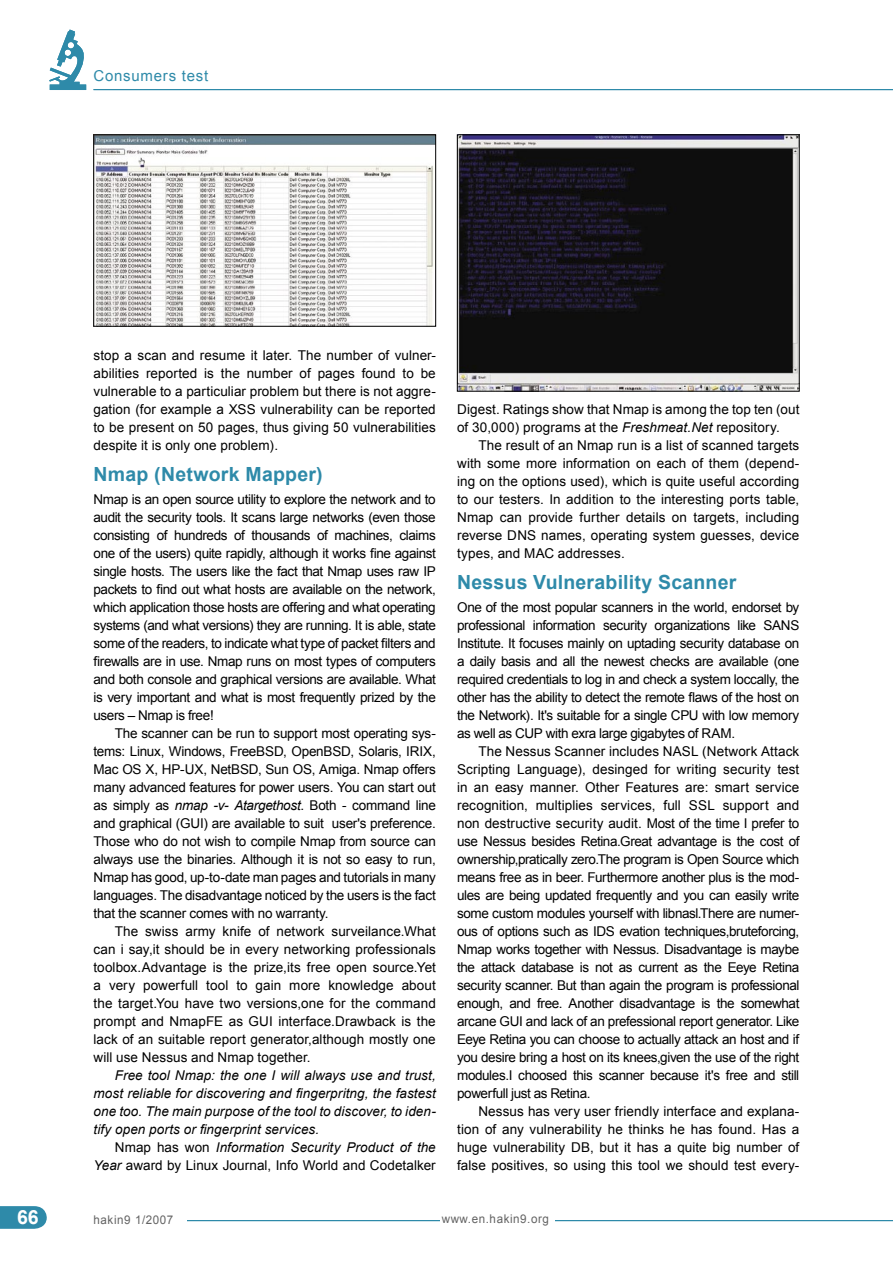
<style>
.page{position:relative;width:893px;height:1263px;background:#fff}
.page>*{position:absolute;margin:0;border:0;box-sizing:border-box;transform-origin:0 0}
.SUBHEAD{font:700 19.5px "Arial";letter-spacing:.01em;color:#2e8aa9}
.t1{font:700 19.5px "Arial";color:#fff}
.t2{font:15px "Arial";letter-spacing:.05em;color:#2e8aa9}
.BODY_TEXT{font:13.5px/18px "Arial";letter-spacing:.005em;color:#000;text-align:justify}
.BODY1{font:13.5px/18px "Arial";letter-spacing:-.03em;color:#000;text-align:justify}
.BODY_TEXT-2{font:italic 13.5px/18px "Arial";letter-spacing:.005em;color:#000;text-align:justify}
.t3{font:12px "Arial";letter-spacing:.05em;color:#636363}
.s1{font-style:italic}
</style>
<div class="page">
<hr style="left:94px;top:89px;width:799px;height:1px;background:#2e8aa9">
<hr style="left:94px;top:1220px;width:799px;height:1px;background:#2e8aa9">
<div style="left:440px;top:1203px;width:115px;height:60px;background:#fff"></div>
<div style="left:94px;top:1202px;width:93px;height:49px;background:#fff"></div>
<svg style="left:0;top:1206px;width:47px;height:23px"></svg>
<svg style="left:49px;top:30px;width:37px;height:60px"></svg>
<img style="left:96px;top:137px;width:338px;height:187px">
<img style="left:459px;top:137px;width:338px;height:252px">
<p class="t2" style="left:94px;top:66px;width:116px">Consumers test</p>
<p class="BODY_TEXT" style="left:94px;top:346px;width:344px">stop a scan and resume it later. The number of vulner&shy;abilities reported is the number of pages found to be vulnerable to a particuliar problem but there is not aggre&shy;gation (for example a XSS vulnerability can be reported to be present on 50 pages, thus giving 50 vulnerabilities despite it is only one problem).</p>
<p class="SUBHEAD" style="left:94px;top:461px;width:231px">Nmap (Network Mapper)</p>
<p class="BODY1" style="left:94px;top:490px;width:344px">Nmap is an open source utility to explore the network and to audit the security tools. It scans large networks (even those consisting of hundreds of thousands of machines, claims one of the users) quite rapidly, although it works fine against single hosts. The users like the fact that Nmap uses raw IP packets to find out what hosts are available on the network, which application those hosts are offering and what operating systems (and what versions) they are running. It is able, state some of the readers, to indicate what type of packet filters and firewalls are in use. Nmap runs on most types of computers and both console and graphical versions are available. What is very important and what is most frequently prized by the users – Nmap is free!</p>
<p class="BODY_TEXT" style="left:94px;top:724px;width:344px;text-indent:21px">The scanner can be run to support most operating sys&shy;tems: Linux, Windows, FreeBSD, OpenBSD, Solaris, IRIX, Mac OS X, HP-UX, NetBSD, Sun OS, Amiga. Nmap offers many advanced features for power users. You can start out as simply as <span class="s1">nmap -v- Atargethost</span>. Both - command line and graphical (GUI) are available to suit user's preference.<br>Those who do not wish to compile Nmap from source can always use the binaries. Although it is not so easy to run, Nmap has good, up-to-date man pages and tutorials in many languages. The disadvantage noticed by the users is the fact that the scanner comes with no warranty.</p>
<p class="BODY_TEXT" style="left:94px;top:922px;width:344px;text-indent:21px">The swiss army knife of network surveilance.What can i say,it should be in every networking professionals toolbox.Advantage is the prize,its free open source.Yet a very powerfull tool to gain more knowledge about the target.You have two versions,one for the command prompt and NmapFE as GUI interface.Drawback is the lack of an suitable report generator,although mostly one will use Nessus and Nmap together.</p>
<p class="BODY_TEXT-2" style="left:94px;top:1066px;width:344px;text-indent:21px">Free tool Nmap: the one I will always use and trust, most reliable for discovering and fingerpritng, the fastest one too. The main purpose of the tool to discover, to iden&shy;tify open ports or fingerprint services.</p>
<p class="BODY_TEXT" style="left:94px;top:1138px;width:344px;text-align:right">Nmap has won <span class="s1">Information Security Product of the<br>Year</span> award by Linux Journal, Info World and Codetalker</p>
<p class="BODY_TEXT" style="left:457px;top:400px;width:344px">Digest. Ratings show that Nmap is among the top ten (out of 30,000) programs at the <span class="s1">Freshmeat.Net</span> repository.</p>
<p class="BODY_TEXT" style="left:457px;top:436px;width:344px;text-indent:21px">The result of an Nmap run is a list of scanned targets with some more information on each of them (depend&shy;ing on the options used), which is quite useful according to our testers. In addition to the interesting ports table, Nmap can provide further details on targets, including reverse DNS names, operating system guesses, device types, and MAC addresses.</p>
<p class="SUBHEAD" style="left:457px;top:569px;width:281px">Nessus Vulnerability Scanner</p>
<p class="BODY1" style="left:457px;top:598px;width:344px">One of the most popular scanners in the world, endorset by professional information security organizations like SANS Institute. It focuses mainly on uptading security database on a daily basis and all the newest checks are available (one required credentials to log in and check a system loccally, the other has the ability to detect the remote flaws of the host on the Network). It's suitable for a single CPU with low memory as well as CUP with exra large gigabytes of RAM.</p>
<p class="BODY_TEXT" style="left:457px;top:742px;width:344px;text-indent:21px">The Nessus Scanner includes NASL (Network Attack Scripting Language), desinged for writing security test in an easy manner. Other Features are: smart service recognition, multiplies services, full SSL support and non destructive security audit. Most of the time I prefer to use Nessus besides Retina.Great advantage is the cost of ownership,pratically zero.The program is Open Source which means free as in beer. Furthermore another plus is the mod&shy;ules are being updated frequently and you can easily write some custom modules yourself with libnasl.There are numer&shy;ous of options such as IDS evation techniques,bruteforcing, Nmap works together with Nessus. Disadvantage is maybe the attack database is not as current as the Eeye Retina security scanner. But than again the program is professional enough, and free. Another disadvantage is the somewhat arcane GUI and lack of an prefessional report generator. Like Eeye Retina you can choose to actually attack an host and if you desire bring a host on its knees,given the use of the right modules.I choosed this scanner because it's free and still powerfull just as Retina.</p>
<p class="BODY_TEXT" style="left:457px;top:1102px;width:344px;text-indent:21px">Nessus has very user friendly interface and explana&shy;tion of any vulnerability he thinks he has found. Has a huge vulnerability DB, but it has a quite big number of false positives, so using this tool we should test every-</p>
<h1 class="t1" style="left:17px;top:1204px;width:23px">66</h1>
<p class="t3" style="left:94px;top:1212px;width:81px">hakin9 1/2007</p>
<p class="t3" style="left:442px;top:1211px;width:109px">www.en.hakin9.org</p>
</div>
